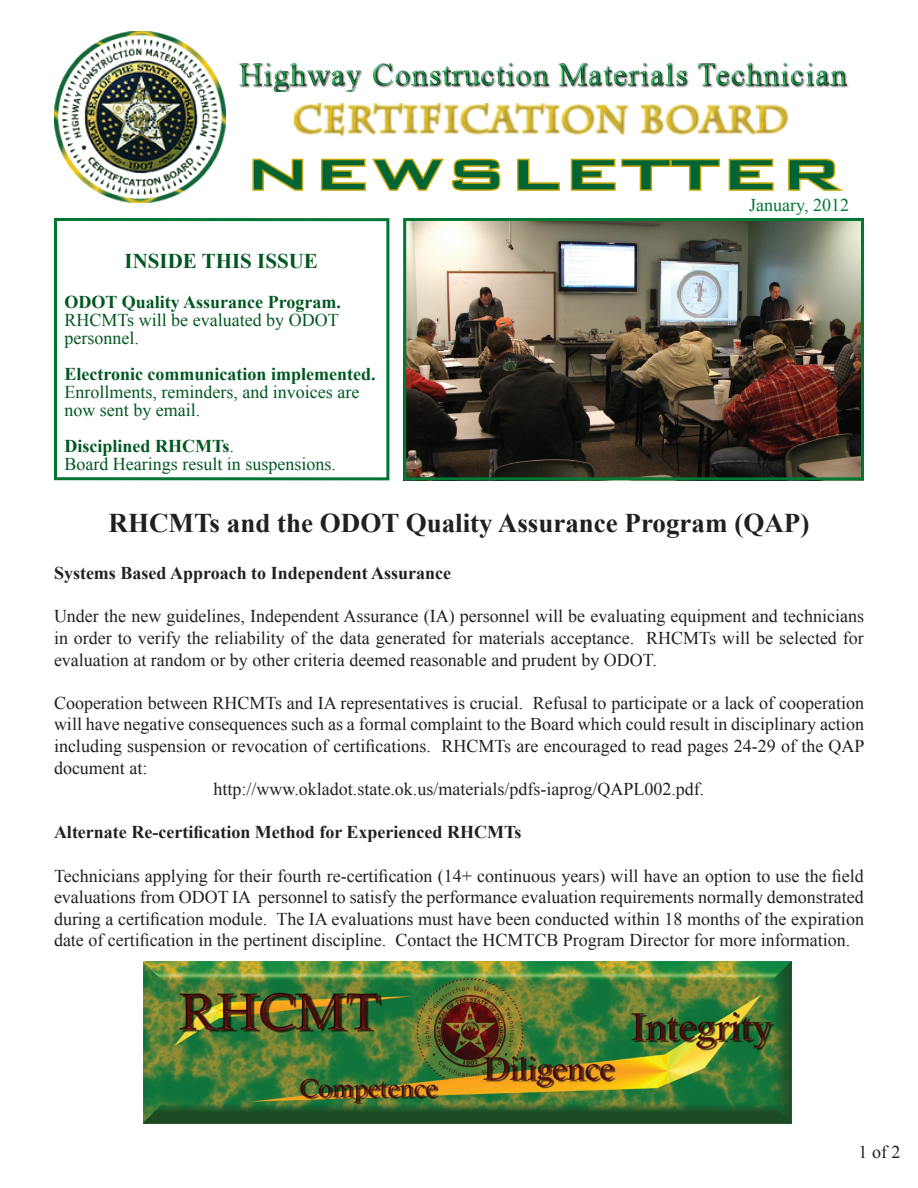
<style>
.page{position:relative;width:918px;height:1188px;background:#fff}
.page>*{position:absolute;margin:0;border:0;box-sizing:border-box;transform-origin:0 0}
.t1{font:500 56.25px "Bank Gothic BT";color:#006534;scale:1.4 1}
.t2{font:700 27px "Times New Roman";color:#231f20}
.t3{font:700 21px "Times New Roman";color:#005720}
.t4{font:18px/21.6px "Times New Roman";color:#231f20;text-align:justify}
.t5{font:18px/18px "Times New Roman";color:#005720}
.t6{font:700 18px "Times New Roman";color:#231f20}
.t7{font:700 18px "Times New Roman";color:#005720}
.t8{font:18px "Times New Roman";color:#007533}
.s1{font-weight:700}
</style>
<div class="page">
<svg style="left:252px;top:158px;width:52px;height:33px"></svg>
<svg style="left:320px;top:158px;width:181px;height:33px"></svg>
<svg style="left:517px;top:158px;width:43px;height:33px"></svg>
<svg style="left:570px;top:158px;width:204px;height:33px"></svg>
<svg style="left:788px;top:158px;width:56px;height:33px"></svg>
<div style="left:54px;top:218px;width:335px;height:262px;border:3px solid #007533"></div>
<img style="left:407px;top:222px;width:453px;height:254px">
<div style="left:403px;top:218px;width:461px;height:262px;border:3px solid #007835"></div>
<img style="left:239px;top:62px;width:610px;height:30px">
<img style="left:295px;top:104px;width:494px;height:33px">
<img style="left:54px;top:32px;width:171px;height:171px">
<img style="left:143px;top:962px;width:648px;height:162px">
<h1 class="t1" style="left:244px;top:144px;width:429px">NEWSLETTER</h1>
<p class="t8" style="left:749px;top:193px;width:101px">January, 2012</p>
<p class="t3" style="left:125px;top:246px;width:195px">INSIDE THIS ISSUE</p>
<p class="t7" style="left:64px;top:289px;width:278px">ODOT Quality Assurance Program.</p>
<p class="t5" style="left:64px;top:310px;width:276px">RHCMTs will be evaluated by ODOT personnel.</p>
<p class="t7" style="left:64px;top:361px;width:313px">Electronic communication implemented.</p>
<p class="t5" style="left:64px;top:382px;width:296px">Enrollments, reminders, and invoices are now sent by email.</p>
<p class="t5" style="left:64px;top:436px;width:273px"><span class="s1">Disciplined RHCMTs</span>.<br>Board Hearings result in suspensions.</p>
<h2 class="t2" style="left:109px;top:505px;width:702px">RHCMTs and the ODOT Quality Assurance Program (QAP)</h2>
<p class="t6" style="left:54px;top:561px;width:399px">Systems Based Approach to Independent Assurance</p>
<p class="t4" style="left:54px;top:605px;width:812px">Under the new guidelines, Independent Assurance (IA) personnel will be evaluating equipment and technicians in order to verify the reliability of the data generated for materials acceptance. RHCMTs will be selected for evaluation at random or by other criteria deemed reasonable and prudent by ODOT.</p>
<p class="t4" style="left:54px;top:692px;width:812px">Cooperation between RHCMTs and IA representatives is crucial. Refusal to participate or a lack of cooperation</p>
<p class="t4" style="left:54px;top:713px;width:812px">will have negative consequences such as a formal complaint to the Board which could result in disciplinary action</p>
<p class="t4" style="left:54px;top:735px;width:812px">including suspension or revocation of certifications. RHCMTs are encouraged to read pages 24-29 of the QAP</p>
<p class="t4" style="left:54px;top:757px;width:95px">document at:</p>
<p class="t4" style="left:214px;top:778px;width:492px">http://www.okladot.state.ok.us/materials/pdfs-iaprog/QAPL002.pdf.</p>
<p class="t6" style="left:54px;top:820px;width:469px">Alternate Re-certification Method for Experienced RHCMTs</p>
<p class="t4" style="left:54px;top:865px;width:811px">Technicians applying for their fourth re-certification (14+ continuous years) will have an option to use the field evaluations from ODOT IA personnel to satisfy the performance evaluation requirements normally demonstrated during a certification module. The IA evaluations must have been conducted within 18 months of the expiration date of certification in the pertinent discipline. Contact the HCMTCB Program Director for more information.</p>
<p class="t4" style="left:859px;top:1141px;width:43px">1 of 2</p>
</div>
